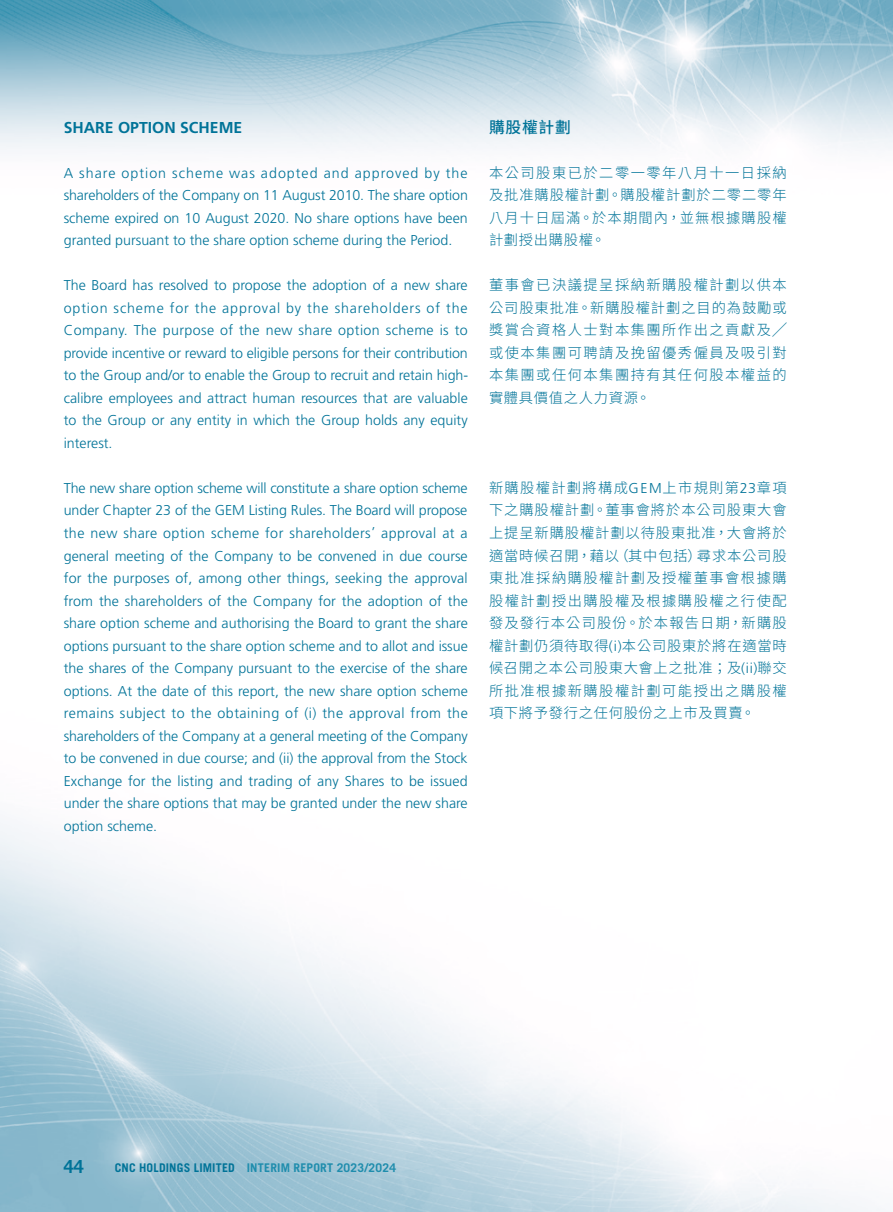
<style>
.page{position:relative;width:893px;height:1212px;background:#fff}
.page>*{position:absolute;margin:0;border:0;box-sizing:border-box;transform-origin:0 0}
.t1{font:700 18px "Trade Gothic LT Std";color:#007398}
.Heading_1{font:700 15.75px "Frutiger LT Std";color:#007398}
.C_Heading_1{font:500 15.75px "Source Han Sans TC";letter-spacing:.05em;color:#007398}
.Body_Text{font:300 14.25px/22.5px "Frutiger LT Std";color:#007398;text-align:justify}
.C_Body_Text{font:300 14.25px/22.5px "Source Han Sans TC";letter-spacing:.085em;color:#007398;text-align:justify}
.t2{font:700 12px "Trade Gothic LT Std";letter-spacing:.02em;color:#1f8dad}
.s1{font-family:"Frutiger LT Std"}
.s2{color:#007398}
</style>
<div class="page">
<img style="left:0;top:0;width:893px;height:1212px">
<p class="Heading_1" style="left:64px;top:118px;width:180px">SHARE OPTION SCHEME</p>
<p class="Body_Text" style="left:64px;top:162px;width:406px">A share option scheme was adopted and approved by the shareholders of the Company on 11 August 2010. The share option scheme expired on 10 August 2020. No share options have been granted pursuant to the share option scheme during the Period.</p>
<p class="Body_Text" style="left:64px;top:274px;width:406px">The Board has resolved to propose the adoption of a new share option scheme for the approval by the shareholders of the Company. The purpose of the new share option scheme is to provide incentive or reward to eligible persons for their contribution to the Group and/or to enable the Group to recruit and retain high&shy;calibre employees and attract human resources that are valuable to the Group or any entity in which the Group holds any equity interest.</p>
<p class="Body_Text" style="left:64px;top:477px;width:406px">The new share option scheme will constitute a share option scheme under Chapter 23 of the GEM Listing Rules. The Board will propose the new share option scheme for shareholders’ approval at a general meeting of the Company to be convened in due course for the purposes of, among other things, seeking the approval from the shareholders of the Company for the adoption of the share option scheme and authorising the Board to grant the share options pursuant to the share option scheme and to allot and issue the shares of the Company pursuant to the exercise of the share options. At the date of this report, the new share option scheme remains subject to the obtaining of (i) the approval from the shareholders of the Company at a general meeting of the Company to be convened in due course; and (ii) the approval from the Stock Exchange for the listing and trading of any Shares to be issued under the share options that may be granted under the new share option scheme.</p>
<p class="C_Heading_1" style="left:489px;top:118px;width:83px">購股權計劃</p>
<p class="C_Body_Text" style="left:489px;top:162px;width:299px">本公司股東已於二零一零年八月十一日採納及批准購股權計劃。購股權計劃於二零二零年八月十日屆滿。於本期間內，並無根據購股權計劃授出購股權。</p>
<p class="C_Body_Text" style="left:489px;top:274px;width:299px">董事會已決議提呈採納新購股權計劃以供本公司股東批准。新購股權計劃之目的為鼓勵或獎賞合資格人士對本集團所作出之貢獻及╱或使本集團可聘請及挽留優秀僱員及吸引對本集團或任何本集團持有其任何股本權益的實體具價值之人力資源。</p>
<p class="C_Body_Text" style="left:489px;top:477px;width:299px">新購股權計劃將構成<span class="s1">GEM</span>上市規則第<span class="s1">23</span>章項下之購股權計劃。董事會將於本公司股東大會上提呈新購股權計劃以待股東批准，大會將於適當時候召開，藉以（其中包括）尋求本公司股東批准採納購股權計劃及授權董事會根據購股權計劃授出購股權及根據購股權之行使配發及發行本公司股份。於本報告日期，新購股權計劃仍須待取得<span class="s1">(i)</span>本公司股東於將在適當時候召開之本公司股東大會上之批准；及<span class="s1">(ii)</span>聯交所批准根據新購股權計劃可能授出之購股權項下將予發行之任何股份之上市及買賣。</p>
<p class="t1" style="left:64px;top:1155px;width:22px">44</p>
<p class="t2" style="left:115px;top:1160px;width:283px"><span class="s2">CNC HOLDINGS LIMITED</span> INTERIM REPORT 2023/2024</p>
</div>
